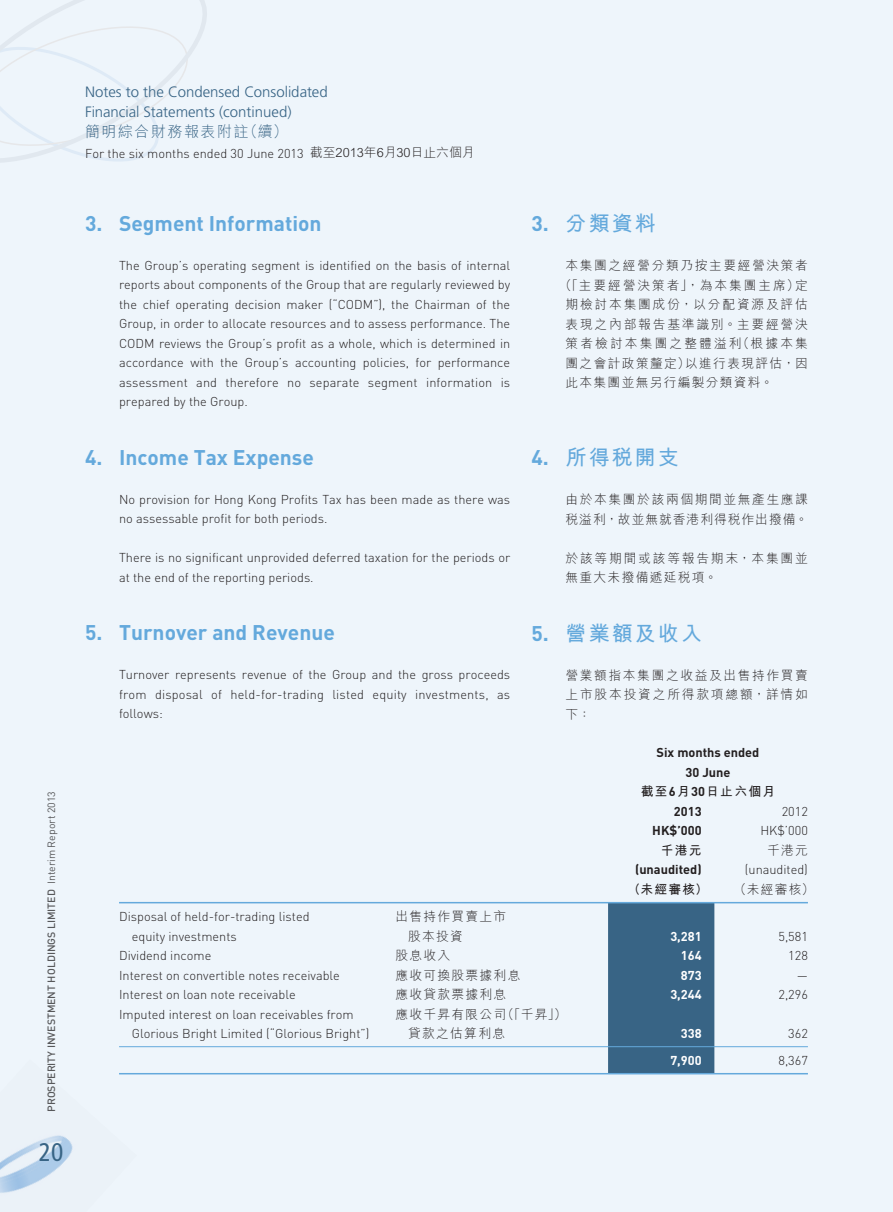
<style>
.page{position:relative;width:893px;height:1212px;background:#eef5fb}
.page>*{position:absolute;margin:0;border:0;box-sizing:border-box;transform-origin:0 0}
.t1{font:condensed 25.5px "Frutiger LT Std";color:#386485}
.t2{font:700 21px "DIN Pro";color:#64a9dc}
.t3{font:700 21px "M Hei HK";letter-spacing:.1em;color:#64a9dc}
.t4{font:300 15px/19.5px "Frutiger LT Std";color:#386485}
.t5{font:300 15px "M Hei HK";letter-spacing:.1em;color:#386485}
.t6{font:300 12.75px/19.5px "DIN Pro";color:#231f20}
.t7{font:300 12.75px/19.5px "M Hei HK";letter-spacing:.125em;color:#231f20}
.t8{font:300 12.75px/19.5px "M Hei HK";letter-spacing:.1em;color:#231f20}
.t9{font:700 12.75px/19.5px "DIN Pro";color:#231f20;text-align:center}
.t10{font:700 12.75px "DIN Pro";color:#fff}
.t11{font:700 12.75px "M Hei HK";letter-spacing:.1em;color:#231f20}
.t12{font:300 12.75px "M Hei HK";letter-spacing:.145em;color:#231f20}
.t13{font:300 12.75px "M Hei HK";letter-spacing:.105em;color:#231f20}
.t14{font:300 12.75px "M Hei HK";letter-spacing:.165em;color:#231f20}
.t15{font:500 10.5px "DIN Pro";color:#57585a}
.s1{font-weight:400}
.s2{font-family:"M Hei HK"}
.s3{font-family:"DIN Pro"}
</style>
<div class="page">
<svg style="left:0;top:0;width:207px;height:162px"></svg>
<img style="left:0;top:1074px;width:137px;height:119px">
<div style="left:608px;top:903px;width:106px;height:170px;background:#386485"></div>
<hr style="left:119px;top:1046px;width:689px;height:1px;background:#64a9dc">
<hr style="left:119px;top:1073px;width:689px;height:1px;background:#64a9dc">
<hr style="left:119px;top:902px;width:689px;height:1px;background:#64a9dc">
<p class="t15" style="left:48px;top:1112px;width:322px;rotate:-90deg">PROSPERITY INVESTMENT HOLDINGS LIMITED <span class="s1">Interim Report 2013</span></p>
<h1 class="t1" style="left:39px;top:1142px;width:26px">20</h1>
<p class="t4" style="left:85px;top:84px;width:244px">Notes to the Condensed Consolidated<br>Financial Statements (continued)</p>
<p class="t5" style="left:85px;top:126px;width:204px">簡明綜合財務報表附註（續）</p>
<p class="t6" style="left:85px;top:145px;width:391px">For the six months ended 30 June 2013 <span class="s2">截至2013年6月30日止六個月</span></p>
<h2 class="t2" style="left:85px;top:215px;width:238px">3. Segment Information</h2>
<p class="t6" style="left:119px;top:257px;width:393px;text-align:justify">The Group’s operating segment is identified on the basis of internal reports about components of the Group that are regularly reviewed by the chief operating decision maker (“CODM”), the Chairman of the Group, in order to allocate resources and to assess performance. The CODM reviews the Group’s profit as a whole, which is determined in accordance with the Group’s accounting policies, for performance assessment and therefore no separate segment information is prepared by the Group.</p>
<h2 class="t2" style="left:85px;top:449px;width:230px">4. Income Tax Expense</h2>
<p class="t6" style="left:119px;top:491px;width:393px">No provision for Hong Kong Profits Tax has been made as there was no assessable profit for both periods.</p>
<p class="t6" style="left:119px;top:549px;width:393px">There is no significant unprovided deferred taxation for the periods or at the end of the reporting periods.</p>
<h2 class="t2" style="left:85px;top:625px;width:251px">5. Turnover and Revenue</h2>
<p class="t6" style="left:119px;top:666px;width:393px;text-align:justify">Turnover represents revenue of the Group and the gross proceeds from disposal of held-for-trading listed equity investments, as follows:</p>
<p class="t6" style="left:132px;top:908px;width:179px;text-indent:-13px">Disposal of held-for-trading listed equity investments</p>
<p class="t8" style="left:408px;top:908px;width:100px;text-indent:-13px">出售持作買賣上市股本投資</p>
<h2 class="t3" style="left:531px;top:216px;width:126px"><span class="s3">3.</span> 分類資料</h2>
<p class="t7" style="left:566px;top:258px;width:244px">本集團之經營分類乃按主要經營決策者</p>
<p class="t12" style="left:559px;top:280px;width:250px">（「主要經營決策者」，為本集團主席）定</p>
<p class="t7" style="left:566px;top:297px;width:244px">期檢討本集團成份，以分配資源及評估</p>
<p class="t7" style="left:566px;top:316px;width:244px">表現之內部報告基準識別。主要經營決</p>
<p class="t14" style="left:566px;top:339px;width:244px">策者檢討本集團之整體溢利（根據本集</p>
<p class="t13" style="left:566px;top:358px;width:244px">團之會計政策釐定）以進行表現評估，因</p>
<p class="t8" style="left:566px;top:375px;width:209px">此本集團並無另行編製分類資料。</p>
<h2 class="t3" style="left:531px;top:450px;width:149px"><span class="s3">4.</span> 所得稅開支</h2>
<p class="t7" style="left:566px;top:492px;width:244px">由於本集團於該兩個期間並無產生應課稅溢利，故並無就香港利得稅作出撥備。</p>
<p class="t7" style="left:566px;top:550px;width:244px">於該等期間或該等報告期末，本集團並無重大未撥備遞延稅項。</p>
<h2 class="t3" style="left:531px;top:625px;width:172px"><span class="s3">5.</span> 營業額及收入</h2>
<p class="t7" style="left:566px;top:667px;width:244px;text-align:justify">營業額指本集團之收益及出售持作買賣上市股本投資之所得款項總額，詳情如下：</p>
<p class="t9" style="left:657px;top:744px;width:104px">Six months ended<br>30 June</p>
<p class="t11" style="left:641px;top:787px;width:136px">截至<span class="s3">6</span>月<span class="s3">30</span>日止六個月</p>
<p class="t9" style="left:674px;top:802px;width:29px">2013</p>
<p class="t6" style="left:782px;top:803px;width:28px">2012</p>
<p class="t9" style="left:652px;top:822px;width:51px">HK$’000</p>
<p class="t6" style="left:760px;top:822px;width:49px">HK$’000</p>
<p class="t11" style="left:661px;top:845px;width:42px">千港元</p>
<p class="t7" style="left:767px;top:842px;width:42px">千港元</p>
<p class="t9" style="left:635px;top:861px;width:68px">(unaudited)</p>
<p class="t6" style="left:745px;top:861px;width:65px">(unaudited)</p>
<p class="t11" style="left:628px;top:884px;width:82px">（未經審核）</p>
<p class="t7" style="left:734px;top:881px;width:82px">（未經審核）</p>
<p class="t10" style="left:670px;top:931px;width:33px">3,281</p>
<p class="t6" style="left:778px;top:928px;width:31px">5,581</p>
<p class="t6" style="left:119px;top:947px;width:94px">Dividend income</p>
<p class="t7" style="left:395px;top:947px;width:56px">股息收入</p>
<p class="t10" style="left:681px;top:951px;width:22px">164</p>
<p class="t6" style="left:788px;top:947px;width:21px">128</p>
<p class="t6" style="left:119px;top:967px;width:222px">Interest on convertible notes receivable</p>
<p class="t8" style="left:395px;top:967px;width:126px">應收可換股票據利息</p>
<p class="t10" style="left:681px;top:970px;width:22px">873</p>
<p class="t6" style="left:797px;top:967px;width:13px">—</p>
<p class="t6" style="left:119px;top:986px;width:178px">Interest on loan note receivable</p>
<p class="t8" style="left:395px;top:986px;width:112px">應收貸款票據利息</p>
<p class="t10" style="left:670px;top:990px;width:33px">3,244</p>
<p class="t6" style="left:778px;top:986px;width:31px">2,296</p>
<p class="t6" style="left:132px;top:1006px;width:239px;text-indent:-13px">Imputed interest on loan receivables from<br>Glorious Bright Limited (“Glorious Bright”)</p>
<p class="t8" style="left:408px;top:1006px;width:160px;text-indent:-13px">應收千昇有限公司（「千昇」）貸款之估算利息</p>
<p class="t10" style="left:681px;top:1029px;width:22px">338</p>
<p class="t6" style="left:788px;top:1025px;width:21px">362</p>
<p class="t10" style="left:670px;top:1055px;width:33px">7,900</p>
<p class="t6" style="left:778px;top:1052px;width:31px">8,367</p>
</div>
